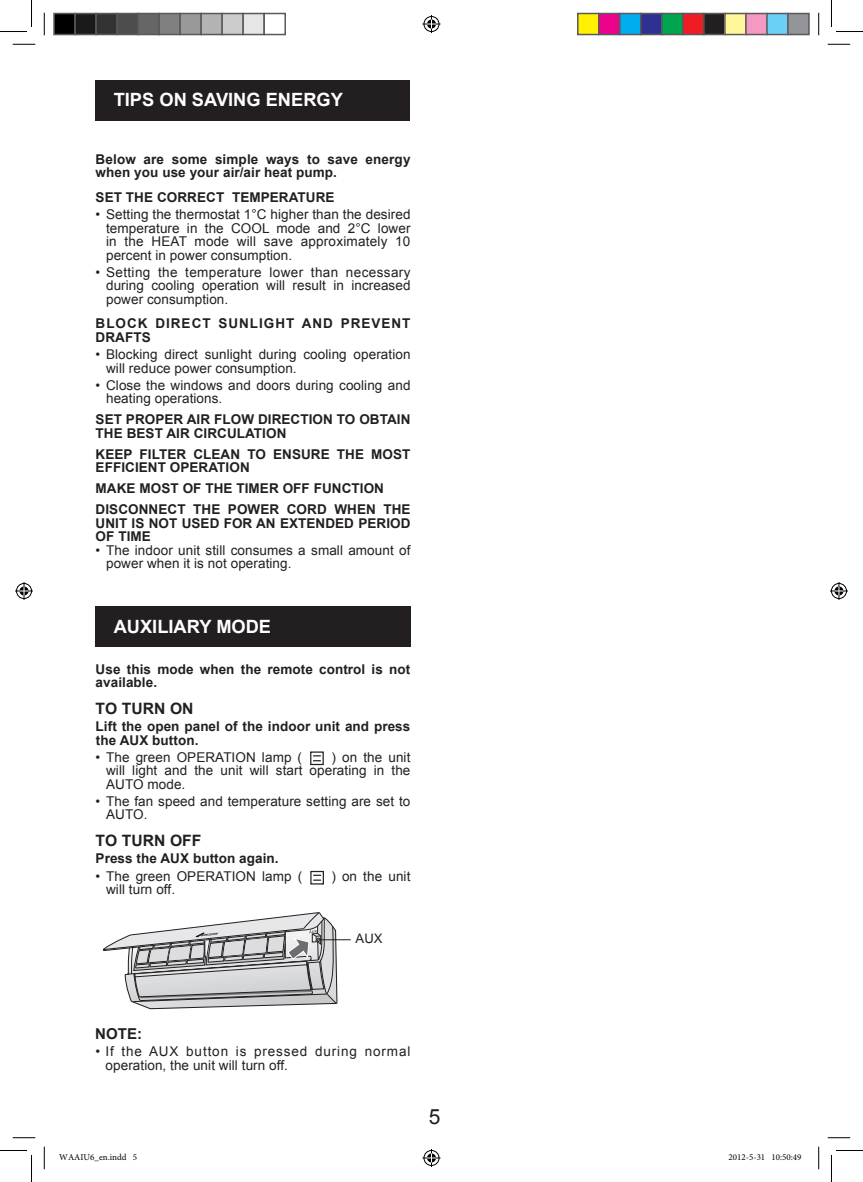
<style>
.page{position:relative;width:863px;height:1182px;background:#fff}
.page>*{position:absolute;margin:0;border:0;box-sizing:border-box;transform-origin:0 0}
.t1{font:21px "Arial";color:#231f20}
.LargeTitle{font:700 18.3px "Arial";color:#fff}
.SemiText{font:700 15.6px "Arial";letter-spacing:.005em;color:#231f20}
.SemiText-2{font:700 15px "Arial";color:#231f20}
.SemiText-3{font:13.5px/13.5px "Arial";letter-spacing:.005em;color:#231f20}
.SemiText-4{font:700 13.5px/13.5px "Arial";letter-spacing:.005em;color:#231f20}
.BoldText{font:700 13.5px/13.5px "Arial";letter-spacing:.005em;color:#231f20}
.SemiText-5{font:13.5px/13.5px "Arial";letter-spacing:.065em;color:#231f20}
.SemiText-6{font:700 13.5px/13.5px "Arial";letter-spacing:.075em;color:#231f20}
.SemiText-7{font:13.05px "Arial";color:#231f20}
.t2{font:9px "Minion Pro";color:#000}
</style>
<div class="page">
<div style="left:95px;top:605px;width:315px;height:41px;background:#231f20"></div>
<div style="left:95px;top:80px;width:315px;height:41px;background:#231f20"></div>
<div style="left:310px;top:751px;width:14px;height:14px;border:1px solid #231f20"></div>
<svg style="left:313px;top:755px;width:8px;height:6px"></svg>
<div style="left:310px;top:870px;width:14px;height:14px;border:1px solid #231f20"></div>
<svg style="left:313px;top:874px;width:8px;height:6px"></svg>
<hr style="left:318px;top:939px;width:33px;height:1px;background:#231f20">
<svg style="left:103px;top:912px;width:235px;height:98px"></svg>
<svg style="left:13px;top:44px;width:22px;height:1px"></svg>
<svg style="left:827px;top:44px;width:23px;height:1px"></svg>
<svg style="left:13px;top:1137px;width:22px;height:1px"></svg>
<svg style="left:827px;top:1137px;width:23px;height:1px"></svg>
<svg style="left:44px;top:13px;width:1px;height:22px"></svg>
<svg style="left:44px;top:1146px;width:1px;height:23px"></svg>
<svg style="left:818px;top:13px;width:1px;height:22px"></svg>
<svg style="left:818px;top:1146px;width:1px;height:23px"></svg>
<svg style="left:0;top:0;width:32px;height:32px"></svg>
<svg style="left:0;top:1150px;width:32px;height:31px"></svg>
<svg style="left:831px;top:0;width:31px;height:32px"></svg>
<svg style="left:831px;top:1150px;width:31px;height:31px"></svg>
<svg style="left:422px;top:15px;width:18px;height:18px"></svg>
<svg style="left:422px;top:1149px;width:18px;height:17px"></svg>
<svg style="left:15px;top:582px;width:18px;height:18px"></svg>
<svg style="left:830px;top:582px;width:17px;height:18px"></svg>
<div style="left:54px;top:14px;width:21px;height:21px;background:#000"></div>
<div style="left:53px;top:13px;width:23px;height:22px;border:2px solid #595959"></div>
<div style="left:75px;top:14px;width:21px;height:21px;background:#1a1a1a"></div>
<div style="left:74px;top:13px;width:23px;height:22px;border:2px solid #595959"></div>
<div style="left:96px;top:14px;width:21px;height:21px;background:#333"></div>
<div style="left:95px;top:13px;width:23px;height:22px;border:2px solid #595959"></div>
<div style="left:117px;top:14px;width:21px;height:21px;background:#4d4d4d"></div>
<div style="left:116px;top:13px;width:23px;height:22px;border:2px solid #595959"></div>
<div style="left:138px;top:14px;width:21px;height:21px;background:#666"></div>
<div style="left:137px;top:13px;width:23px;height:22px;border:2px solid #595959"></div>
<div style="left:159px;top:14px;width:21px;height:21px;background:#808080"></div>
<div style="left:158px;top:13px;width:23px;height:22px;border:2px solid #595959"></div>
<div style="left:180px;top:14px;width:21px;height:21px;background:#999"></div>
<div style="left:179px;top:13px;width:23px;height:22px;border:2px solid #595959"></div>
<div style="left:201px;top:14px;width:21px;height:21px;background:#b3b3b3"></div>
<div style="left:200px;top:13px;width:23px;height:22px;border:2px solid #595959"></div>
<div style="left:222px;top:14px;width:21px;height:21px;background:#ccc"></div>
<div style="left:221px;top:13px;width:23px;height:22px;border:2px solid #595959"></div>
<div style="left:243px;top:14px;width:21px;height:21px;background:#e6e6e6"></div>
<div style="left:242px;top:13px;width:23px;height:22px;border:2px solid #595959"></div>
<div style="left:263px;top:13px;width:23px;height:22px;border:2px solid #595959"></div>
<div style="left:577px;top:14px;width:21px;height:21px;background:#fff101"></div>
<div style="left:577px;top:13px;width:22px;height:22px;border:2px solid #595959"></div>
<div style="left:598px;top:14px;width:21px;height:21px;background:#ed028c"></div>
<div style="left:598px;top:13px;width:22px;height:22px;border:2px solid #595959"></div>
<div style="left:619px;top:14px;width:21px;height:21px;background:#00aeef"></div>
<div style="left:619px;top:13px;width:22px;height:22px;border:2px solid #595959"></div>
<div style="left:640px;top:14px;width:21px;height:21px;background:#2e3092"></div>
<div style="left:640px;top:13px;width:22px;height:22px;border:2px solid #595959"></div>
<div style="left:661px;top:14px;width:21px;height:21px;background:#00a54f"></div>
<div style="left:661px;top:13px;width:22px;height:22px;border:2px solid #595959"></div>
<div style="left:682px;top:14px;width:21px;height:21px;background:#ee1d23"></div>
<div style="left:682px;top:13px;width:22px;height:22px;border:2px solid #595959"></div>
<div style="left:703px;top:14px;width:21px;height:21px;background:#231f20"></div>
<div style="left:703px;top:13px;width:22px;height:22px;border:2px solid #595959"></div>
<div style="left:724px;top:14px;width:21px;height:21px;background:#fff79a"></div>
<div style="left:724px;top:13px;width:22px;height:22px;border:2px solid #595959"></div>
<div style="left:745px;top:14px;width:21px;height:21px;background:#f499c2"></div>
<div style="left:745px;top:13px;width:22px;height:22px;border:2px solid #595959"></div>
<div style="left:766px;top:14px;width:21px;height:21px;background:#6bcff6"></div>
<div style="left:766px;top:13px;width:22px;height:22px;border:2px solid #595959"></div>
<div style="left:787px;top:14px;width:21px;height:21px;background:#939598"></div>
<div style="left:787px;top:13px;width:22px;height:22px;border:2px solid #595959"></div>
<p class="LargeTitle" style="left:114px;top:88px;width:231px">TIPS ON SAVING ENERGY</p>
<p class="BoldText" style="left:96px;top:153px;width:316px">Below are some simple ways to save energy when you use your air/air heat pump.</p>
<p class="SemiText-4" style="left:96px;top:191px;width:240px">SET THE CORRECT TEMPERATURE</p>
<p class="SemiText-3" style="left:106px;top:208px;width:306px;text-align:justify;text-indent:-10px">• Setting the thermostat 1°C higher than the desired temperature in the COOL mode and 2°C lower in the HEAT mode will save approximately 10 percent in power consumption.</p>
<p class="SemiText-3" style="left:106px;top:265px;width:306px;text-align:justify;text-indent:-10px">• Setting the temperature lower than necessary during cooling operation will result in increased power consumption.</p>
<p class="SemiText-6" style="left:96px;top:317px;width:316px">BLOCK DIRECT SUNLIGHT AND PREVENT<br>DRAFTS</p>
<p class="SemiText-3" style="left:106px;top:348px;width:306px;text-indent:-10px">• Blocking direct sunlight during cooling operation will reduce power consumption.</p>
<p class="SemiText-3" style="left:106px;top:378px;width:306px;text-indent:-10px">• Close the windows and doors during cooling and heating operations.</p>
<p class="SemiText-4" style="left:96px;top:413px;width:316px">SET PROPER AIR FLOW DIRECTION TO OBTAIN<br>THE BEST AIR CIRCULATION</p>
<p class="SemiText-4" style="left:96px;top:447px;width:316px">KEEP FILTER CLEAN TO ENSURE THE MOST<br>EFFICIENT OPERATION</p>
<p class="SemiText-4" style="left:96px;top:482px;width:290px">MAKE MOST OF THE TIMER OFF FUNCTION</p>
<p class="SemiText-4" style="left:96px;top:503px;width:316px;text-align:justify">DISCONNECT THE POWER CORD WHEN THE UNIT IS NOT USED FOR AN EXTENDED PERIOD OF TIME</p>
<p class="SemiText-3" style="left:106px;top:543px;width:306px;text-indent:-10px">• The indoor unit still consumes a small amount of power when it is not operating.</p>
<p class="LargeTitle" style="left:114px;top:614px;width:159px">AUXILIARY MODE</p>
<p class="BoldText" style="left:96px;top:662px;width:316px">Use this mode when the remote control is not available.</p>
<p class="SemiText" style="left:96px;top:697px;width:99px">TO TURN ON</p>
<p class="SemiText-4" style="left:96px;top:720px;width:316px">Lift the open panel of the indoor unit and press the AUX button.</p>
<p class="SemiText-3" style="left:96px;top:750px;width:208px">• The green OPERATION lamp (</p>
<p class="SemiText-3" style="left:106px;top:750px;width:306px;text-align:justify;text-indent:225px">) on the unit will light and the unit will start operating in the AUTO mode.</p>
<p class="SemiText-3" style="left:106px;top:794px;width:306px;text-indent:-10px">• The fan speed and temperature setting are set to<br>AUTO.</p>
<p class="SemiText" style="left:96px;top:830px;width:107px">TO TURN OFF</p>
<p class="SemiText-4" style="left:96px;top:852px;width:184px">Press the AUX button again.</p>
<p class="SemiText-3" style="left:96px;top:869px;width:208px">• The green OPERATION lamp (</p>
<p class="SemiText-3" style="left:331px;top:869px;width:81px">) on the unit</p>
<p class="SemiText-3" style="left:106px;top:882px;width:70px">will turn off.</p>
<p class="SemiText-7" style="left:355px;top:929px;width:28px">AUX</p>
<p class="SemiText-2" style="left:95px;top:1023px;width:48px">NOTE:</p>
<p class="SemiText-5" style="left:106px;top:1044px;width:306px;text-indent:-10px">• If the AUX button is pressed during normal operation, the unit will turn off.</p>
<h1 class="t1" style="left:429px;top:1102px;width:13px">5</h1>
<p class="t2" style="left:59px;top:1151px;width:79px">WAAIU6_en.indd 5</p>
<p class="t2" style="left:728px;top:1151px;width:74px">2012-5-31 10:50:49</p>
</div>
